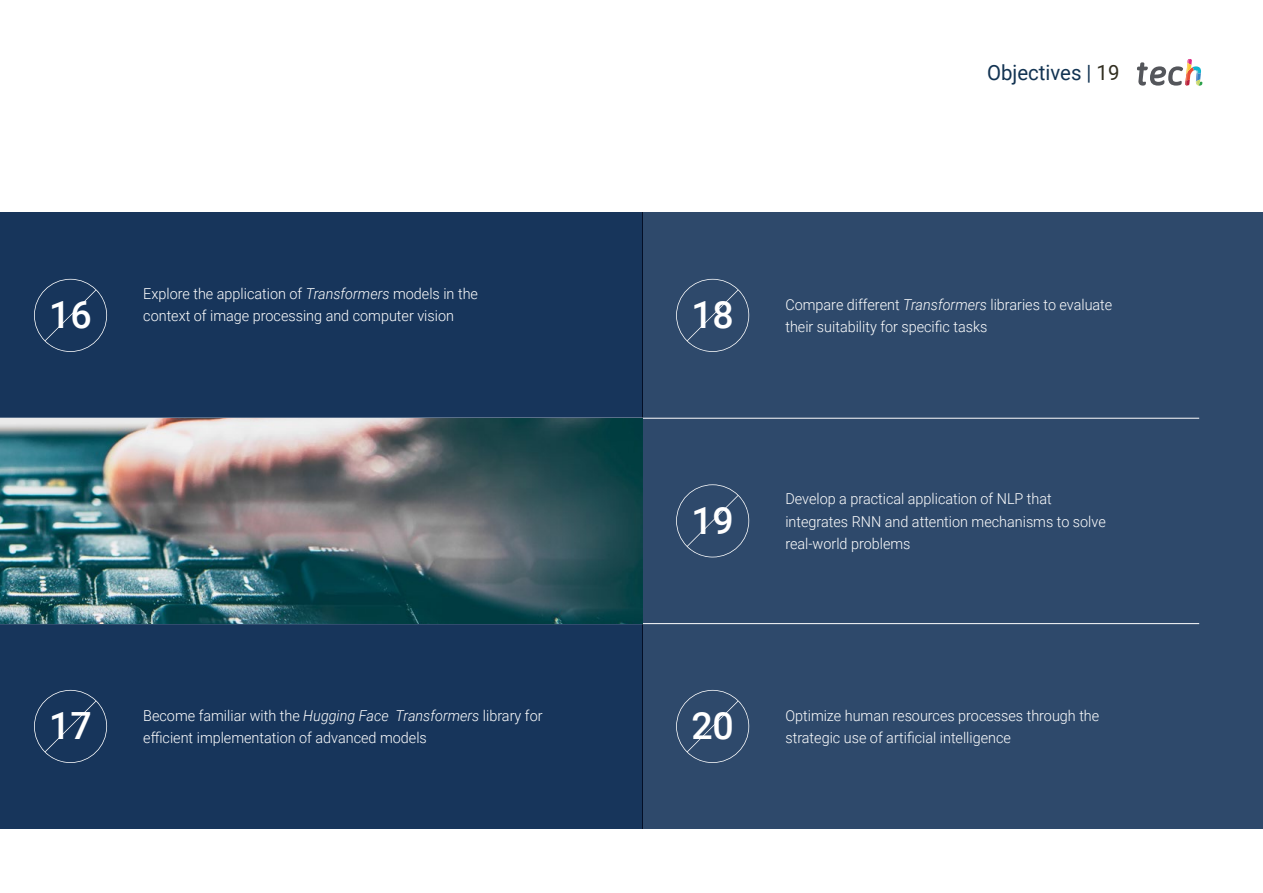
<style>
.page{position:relative;width:1263px;height:893px;background:#fff}
.page>*{position:absolute;margin:0;border:0;box-sizing:border-box;transform-origin:0 0}
.t1{font:500 37.5px "Roboto";color:#fff}
.t2{font:21px "Roboto";color:#123352}
.t3{font:300 15px/22.5px "Roboto";color:#fff;scale:.96 1}
.s1{font-style:italic}
.s2{color:#312e20}
</style>
<div class="page">
<div style="left:0;top:213px;width:642px;height:616px;background:#17355b"></div>
<div style="left:642px;top:213px;width:621px;height:616px;background:#2e496b"></div>
<svg style="left:676px;top:279px;width:73px;height:73px"></svg>
<svg style="left:676px;top:484px;width:73px;height:73px"></svg>
<svg style="left:34px;top:279px;width:73px;height:73px"></svg>
<svg style="left:676px;top:690px;width:73px;height:73px"></svg>
<hr style="left:0;top:418px;width:1199px;height:1px;background:#fff">
<hr style="left:0;top:623px;width:1199px;height:1px;background:#fff">
<img style="left:0;top:418px;width:642px;height:206px">
<svg style="left:34px;top:690px;width:73px;height:73px"></svg>
<svg style="left:1137px;top:59px;width:65px;height:27px"></svg>
<h1 class="t1" style="left:49px;top:288px;width:44px">16</h1>
<p class="t3" style="left:143px;top:281px;width:350px">Explore the application of <span class="s1">Transformers</span> models in the context of image processing and computer vision</p>
<h1 class="t1" style="left:49px;top:699px;width:44px">17</h1>
<p class="t3" style="left:143px;top:704px;width:417px">Become familiar with the <span class="s1">Hugging Face Transformers</span> library for</p>
<p class="t3" style="left:143px;top:726px;width:297px">efficient implementation of advanced models</p>
<h2 class="t2" style="left:987px;top:57px;width:134px">Objectives | <span class="s2">19</span></h2>
<h1 class="t1" style="left:691px;top:288px;width:44px">18</h1>
<p class="t3" style="left:785px;top:293px;width:342px">Compare different <span class="s1">Transformers</span> libraries to evaluate their suitability for specific tasks</p>
<h1 class="t1" style="left:691px;top:494px;width:44px">19</h1>
<p class="t3" style="left:785px;top:487px;width:335px">Develop a practical application of NLP that integrates RNN and attention mechanisms to solve real-world problems</p>
<h1 class="t1" style="left:691px;top:699px;width:44px">20</h1>
<p class="t3" style="left:785px;top:704px;width:328px">Optimize human resources processes through the</p>
<p class="t3" style="left:785px;top:726px;width:236px">strategic use of artificial intelligence</p>
</div>
